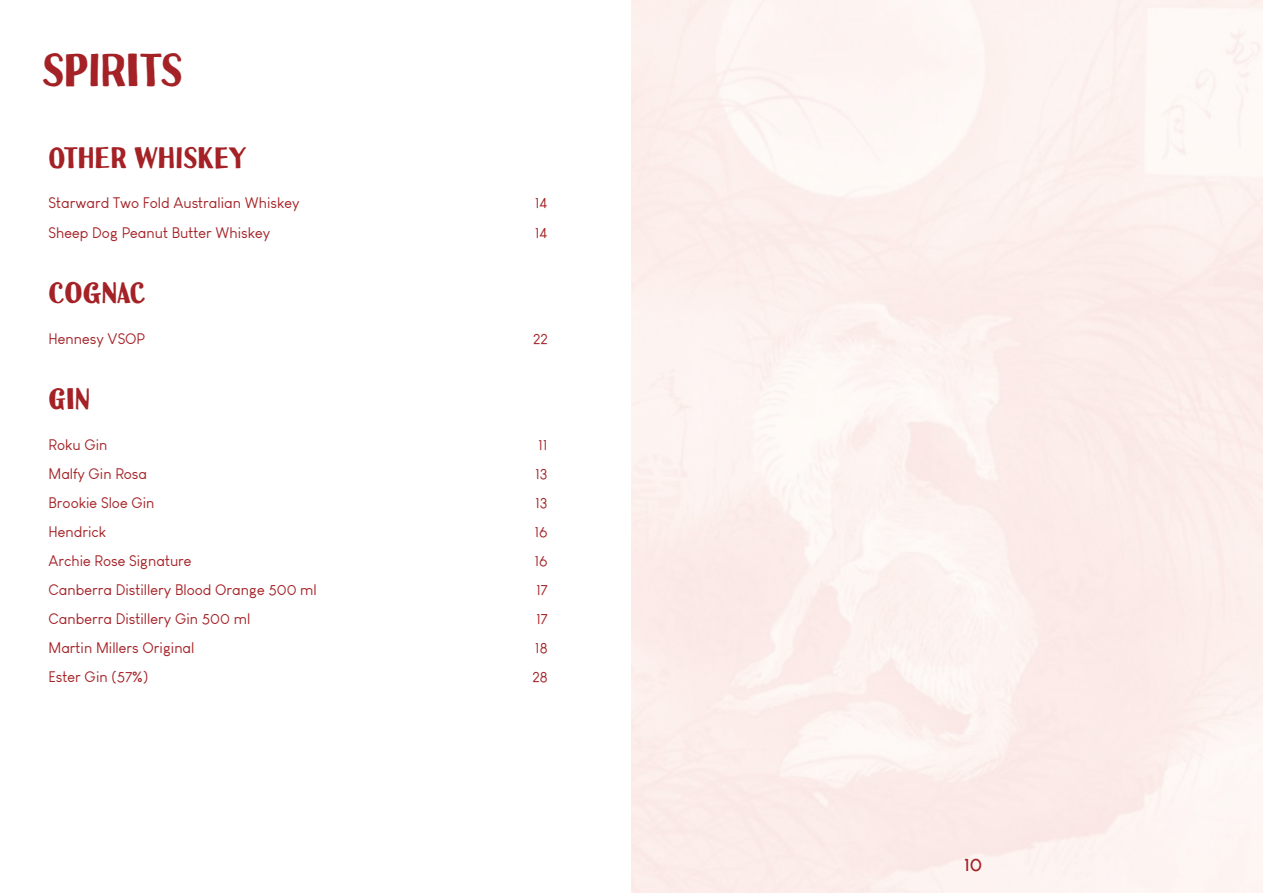
<style>
.page{position:relative;width:1263px;height:893px;background:#fff}
.page>*{position:absolute;margin:0;border:0;box-sizing:border-box;transform-origin:0 0}
.t1{font:42px "Uchiyama";color:#a42126}
.t2{font:27px "Uchiyama";color:#a42126}
.t3{font:700 18px "Louis George Cafe";color:#a42126}
.t4{font:15px "Louis George Cafe";color:#a42126}
</style>
<div class="page">
<p class="t1" style="left:43px;top:46px;width:139px">SPIRITS</p>
<p class="t2" style="left:49px;top:142px;width:199px">OTHER WHISKEY</p>
<p class="t4" style="left:49px;top:194px;width:253px">Starward Two Fold Australian Whiskey</p>
<p class="t4" style="left:535px;top:194px;width:14px">14</p>
<p class="t4" style="left:49px;top:223px;width:223px">Sheep Dog Peanut Butter Whiskey</p>
<p class="t4" style="left:535px;top:223px;width:14px">14</p>
<p class="t2" style="left:49px;top:277px;width:98px">COGNAC</p>
<p class="t4" style="left:49px;top:329px;width:98px">Hennesy VSOP</p>
<p class="t4" style="left:533px;top:329px;width:16px">22</p>
<p class="t2" style="left:49px;top:383px;width:43px">GIN</p>
<p class="t4" style="left:49px;top:435px;width:61px">Roku Gin</p>
<p class="t4" style="left:538px;top:435px;width:11px">11</p>
<p class="t4" style="left:49px;top:465px;width:100px">Malfy Gin Rosa</p>
<p class="t4" style="left:535px;top:465px;width:14px">13</p>
<p class="t4" style="left:49px;top:494px;width:108px">Brookie Sloe Gin</p>
<p class="t4" style="left:535px;top:494px;width:14px">13</p>
<p class="t4" style="left:49px;top:523px;width:59px">Hendrick</p>
<p class="t4" style="left:534px;top:523px;width:15px">16</p>
<p class="t4" style="left:49px;top:552px;width:145px">Archie Rose Signature</p>
<p class="t4" style="left:534px;top:552px;width:15px">16</p>
<p class="t4" style="left:49px;top:581px;width:270px">Canberra Distillery Blood Orange 500 ml</p>
<p class="t4" style="left:536px;top:581px;width:13px">17</p>
<p class="t4" style="left:49px;top:610px;width:203px">Canberra Distillery Gin 500 ml</p>
<p class="t4" style="left:536px;top:610px;width:13px">17</p>
<p class="t4" style="left:49px;top:639px;width:147px">Martin Millers Original</p>
<p class="t4" style="left:535px;top:639px;width:14px">18</p>
<p class="t4" style="left:49px;top:668px;width:101px">Ester Gin (57%)</p>
<p class="t4" style="left:532px;top:668px;width:17px">28</p>
<p class="t3" style="left:964px;top:853px;width:20px">10</p>
</div>
